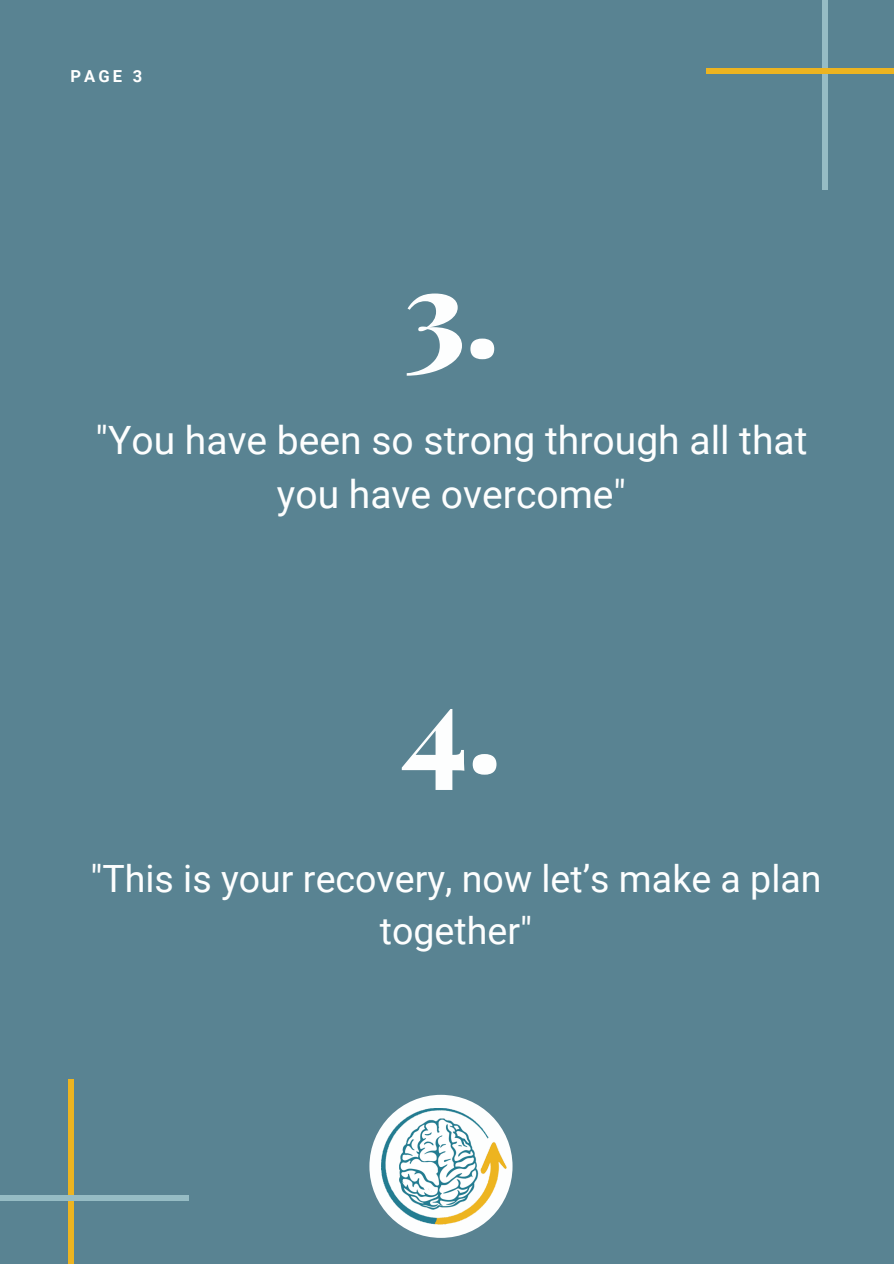
<style>
.page{position:relative;width:894px;height:1264px;background:#fff}
.page>*{position:absolute;margin:0;border:0;box-sizing:border-box;transform-origin:0 0}
.t1{font:900 120.15px "Playfair Display";color:#fdfefe}
.t2{font:39px/54px "Roboto";color:#fdfefe;text-align:center}
.t3{font:37.5px/51.8px "Roboto";color:#fdfefe;text-align:center}
.t4{font:700 16.5px "Roboto";color:#fff}
</style>
<div class="page">
<div style="left:0;top:0;width:893px;height:1263px;background:#598392"></div>
<div style="left:822px;top:0;width:6px;height:190px;background:#96bcc4"></div>
<div style="left:706px;top:68px;width:187px;height:6px;background:#edb420"></div>
<div style="left:68px;top:1079px;width:5px;height:184px;background:#edb420"></div>
<div style="left:0;top:1195px;width:189px;height:6px;background:#96bcc4"></div>
<div style="left:369px;top:1094px;width:143px;height:143px;background:#fdfefe;border-radius:50%"></div>
<img style="left:381px;top:1108px;width:125px;height:116px">
<p class="t4" style="left:70px;top:67px;width:73px">PAGE 3</p>
<p class="t1" style="left:404px;top:227px;width:97px">3.</p>
<p class="t2" style="left:95px;top:414px;width:713px">"You have been so strong through all that you have overcome"</p>
<p class="t1" style="left:401px;top:643px;width:101px">4.</p>
<p class="t3" style="left:90px;top:853px;width:732px">"This is your recovery, now let’s make a plan together"</p>
</div>
